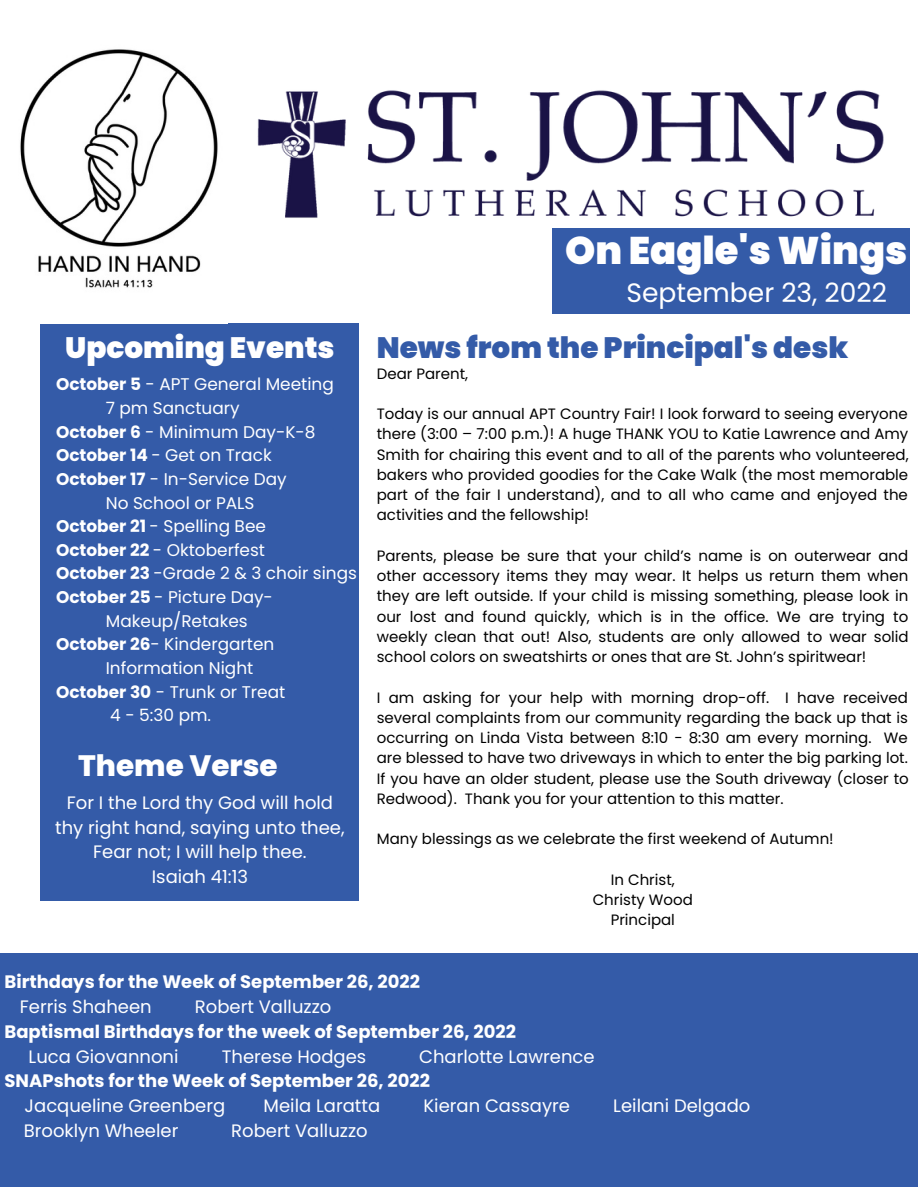
<style>
.page{position:relative;width:918px;height:1188px;background:#fff}
.page>*{position:absolute;margin:0;border:0;box-sizing:border-box;transform-origin:0 0}
.t1{font:900 38.4px "Poppins";color:#fff}
.t2{font:900 29.4px "Poppins";color:#345ba8}
.t3{font:900 29.4px "Poppins";color:#fff}
.t4{font:800 29.4px "Poppins";color:#fff}
.t5{font:26.55px "Poppins";color:#fff}
.t6{font:18px/24.8px "Poppins";color:#fff;text-align:center}
.t7{font:700 18px "Poppins";color:#fff}
.t8{font:16.95px "Poppins";color:#fff}
.t9{font:15px/20.2px "Poppins";color:#000;text-align:justify}
.s1{font-weight:700}
</style>
<div class="page">
<div style="left:41px;top:323px;width:318px;height:577px;background:#345ba8"></div>
<div style="left:552px;top:228px;width:357px;height:86px;background:#345ba8"></div>
<img style="left:20px;top:49px;width:195px;height:239px">
<img style="left:215px;top:90px;width:695px;height:176px">
<div style="left:0;top:953px;width:918px;height:234px;background:#345ba8"></div>
<h2 class="t3" style="left:65px;top:327px;width:271px">Upcoming Events</h2>
<p class="t8" style="left:56px;top:373px;width:279px"><span class="s1">October 5</span> - APT General Meeting</p>
<p class="t8" style="left:106px;top:396px;width:135px">7 pm Sanctuary</p>
<p class="t8" style="left:56px;top:420px;width:261px"><span class="s1">October 6</span> - Minimum Day-K-8</p>
<p class="t8" style="left:56px;top:443px;width:217px"><span class="s1">October 14</span> - Get on Track</p>
<p class="t8" style="left:56px;top:467px;width:232px"><span class="s1">October 17</span> - In-Service Day</p>
<p class="t8" style="left:106px;top:491px;width:150px">No School or PALS</p>
<p class="t8" style="left:56px;top:514px;width:211px"><span class="s1">October 21</span> - Spelling Bee</p>
<p class="t8" style="left:56px;top:538px;width:211px"><span class="s1">October 22</span> - Oktoberfest</p>
<p class="t8" style="left:56px;top:562px;width:302px"><span class="s1">October 23</span> -Grade 2 &amp; 3 choir sings</p>
<p class="t8" style="left:56px;top:585px;width:218px"><span class="s1">October 25</span> - Picture Day-</p>
<p class="t8" style="left:106px;top:609px;width:144px">Makeup/Retakes</p>
<p class="t8" style="left:56px;top:632px;width:220px"><span class="s1">October 26</span>- Kindergarten</p>
<p class="t8" style="left:106px;top:656px;width:149px">Information Night</p>
<p class="t8" style="left:56px;top:680px;width:231px"><span class="s1">October 30</span> - Trunk or Treat</p>
<p class="t8" style="left:110px;top:703px;width:102px">4 - 5:30 pm.</p>
<h2 class="t4" style="left:78px;top:745px;width:201px">Theme Verse</h2>
<p class="t6" style="left:55px;top:790px;width:291px">For I the Lord thy God will hold thy right hand, saying unto thee,<br>Fear not; I will help thee.<br>Isaiah 41:13</p>
<h1 class="t1" style="left:565px;top:224px;width:344px">On Eagle's Wings</h1>
<h3 class="t5" style="left:626px;top:274px;width:262px">September 23, 2022</h3>
<h2 class="t2" style="left:377px;top:327px;width:473px">News from the Principal's desk</h2>
<p class="t9" style="left:377px;top:363px;width:93px">Dear Parent,</p>
<p class="t9" style="left:377px;top:404px;width:533px">Today is our annual APT Country Fair! I look forward to seeing everyone there (3:00 – 7:00 p.m.)! A huge THANK YOU to Katie Lawrence and Amy Smith for chairing this event and to all of the parents who volunteered, bakers who provided goodies for the Cake Walk (the most memorable part of the fair I understand), and to all who came and enjoyed the activities and the fellowship!</p>
<p class="t9" style="left:377px;top:545px;width:533px">Parents, please be sure that your child’s name is on outerwear and other accessory items they may wear. It helps us return them when they are left outside. If your child is missing something, please look in our lost and found quickly, which is in the office. We are trying to weekly clean that out! Also, students are only allowed to wear solid school colors on sweatshirts or ones that are St. John’s spiritwear!</p>
<p class="t9" style="left:377px;top:687px;width:533px">I am asking for your help with morning drop-off. I have received several complaints from our community regarding the back up that is occurring on Linda Vista between 8:10 - 8:30 am every morning. We are blessed to have two driveways in which to enter the big parking lot.<br>If you have an older student, please use the South driveway (closer to Redwood). Thank you for your attention to this matter.</p>
<p class="t9" style="left:377px;top:829px;width:458px">Many blessings as we celebrate the first weekend of Autumn!</p>
<p class="t9" style="left:593px;top:869px;width:102px;text-align:center">In Christ,<br>Christy Wood<br>Principal</p>
<p class="t7" style="left:5px;top:969px;width:417px">Birthdays for the Week of September 26, 2022</p>
<p class="t6" style="left:20px;top:994px;width:133px">Ferris Shaheen</p>
<p class="t6" style="left:195px;top:994px;width:138px">Robert Valluzzo</p>
<p class="t7" style="left:5px;top:1019px;width:513px">Baptismal Birthdays for the week of September 26, 2022</p>
<p class="t6" style="left:29px;top:1044px;width:151px">Luca Giovannoni</p>
<p class="t6" style="left:222px;top:1044px;width:146px">Therese Hodges</p>
<p class="t6" style="left:419px;top:1044px;width:177px">Charlotte Lawrence</p>
<p class="t7" style="left:5px;top:1068px;width:427px">SNAPshots for the Week of September 26, 2022</p>
<p class="t6" style="left:25px;top:1093px;width:202px">Jacqueline Greenberg</p>
<p class="t6" style="left:264px;top:1093px;width:118px">Meila Laratta</p>
<p class="t6" style="left:423px;top:1093px;width:148px">Kieran Cassayre</p>
<p class="t6" style="left:613px;top:1093px;width:139px">Leilani Delgado</p>
<p class="t6" style="left:24px;top:1118px;width:156px">Brooklyn Wheeler</p>
<p class="t6" style="left:231px;top:1118px;width:138px">Robert Valluzzo</p>
</div>
